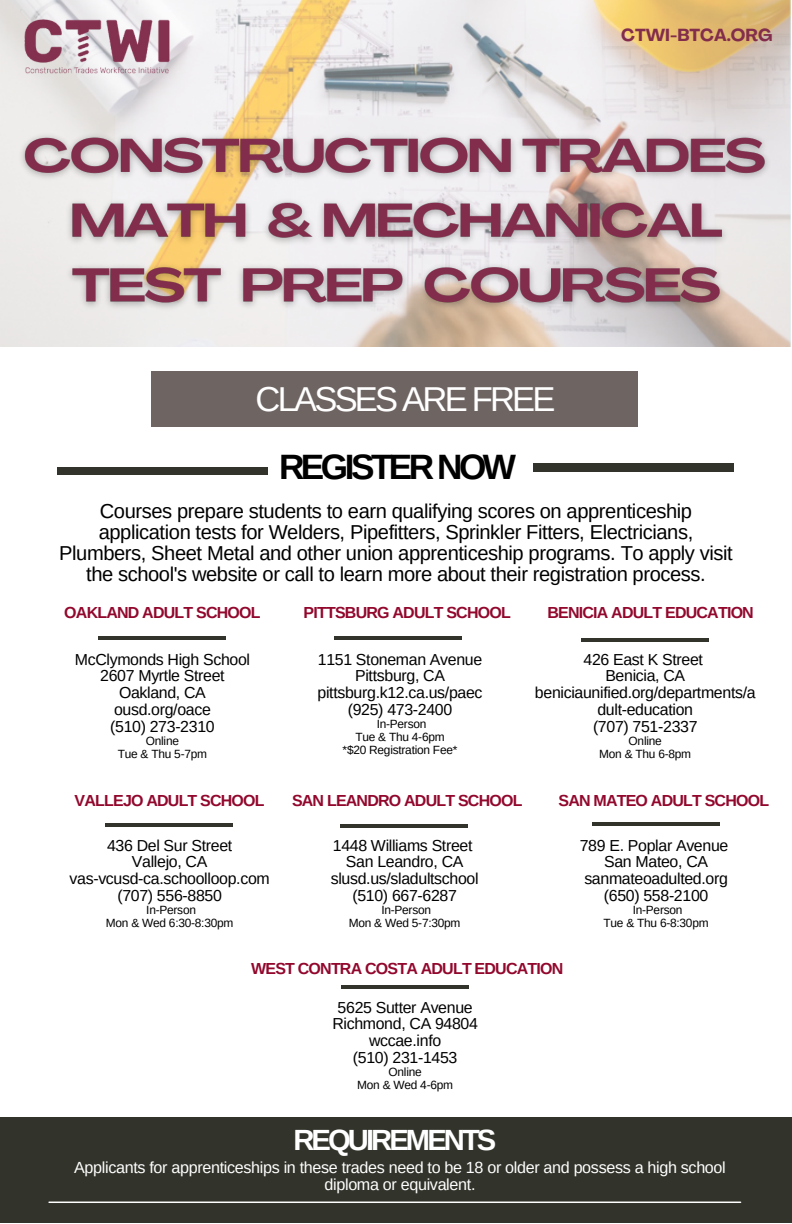
<style>
.page{position:relative;width:792px;height:1224px;background:#fff}
.page>*{position:absolute;margin:0;border:0;box-sizing:border-box;transform-origin:0 0}
.t1{font:700 35.2px "Arimo";letter-spacing:-.1em;color:#000}
.t2{font:34.6px "Arimo";letter-spacing:-.08em;color:#fff}
.t3{font:700 29.2px "Arimo";letter-spacing:-.1em;color:#fff}
.t4{font:20.2px/21px "Arimo";letter-spacing:-.02em;color:#000;text-align:center}
.t5{font:700 17.2px "Agrandir";color:#822d4c}
.t6{font:16.2px/17px "Arimo";letter-spacing:-.02em;color:#fff;text-align:center}
.t7{font:16px/16.8px "Arimo";letter-spacing:-.02em;color:#000;text-align:center}
.t8{font:700 16px "Arimo";letter-spacing:-.05em;color:#92082d}
.t9{font:12px "Arimo";letter-spacing:-.02em;color:#000}
</style>
<div class="page">
<div style="left:152px;top:371px;width:486px;height:56px;background:#6e6563"></div>
<img style="left:0;top:0;width:791px;height:346px">
<div style="left:0;top:1118px;width:792px;height:105px;background:#32332a"></div>
<div style="left:57px;top:467px;width:210px;height:8px;background:#32332a"></div>
<div style="left:534px;top:464px;width:199px;height:7px;background:#32332a"></div>
<hr style="left:335px;top:636px;width:127px;height:3px;background:#32332a">
<hr style="left:581px;top:638px;width:128px;height:3px;background:#32332a">
<hr style="left:106px;top:823px;width:127px;height:3px;background:#32332a">
<hr style="left:592px;top:822px;width:128px;height:3px;background:#32332a">
<hr style="left:341px;top:824px;width:127px;height:3px;background:#32332a">
<hr style="left:98px;top:636px;width:128px;height:3px;background:#32332a">
<hr style="left:341px;top:986px;width:128px;height:3px;background:#32332a">
<hr style="left:49px;top:1202px;width:692px;height:1px;background:#fff">
<img style="left:24px;top:19px;width:146px;height:55px">
<img style="left:11px;top:127px;width:780px;height:201px">
<p class="t5" style="left:621px;top:28px;width:153px">CTWI-BTCA.ORG</p>
<p class="t2" style="left:256px;top:380px;width:302px">CLASSES ARE FREE</p>
<p class="t1" style="left:279px;top:447px;width:239px">REGISTER NOW</p>
<p class="t4" style="left:59px;top:500px;width:675px">Courses prepare students to earn qualifying scores on apprenticeship application tests for Welders, Pipefitters, Sprinkler Fitters, Electricians, Plumbers, Sheet Metal and other union apprenticeship programs. To apply visit the school's website or call to learn more about their registration process.</p>
<p class="t8" style="left:64px;top:604px;width:198px">OAKLAND ADULT SCHOOL</p>
<p class="t7" style="left:75px;top:651px;width:177px">McClymonds High School</p>
<p class="t7" style="left:100px;top:668px;width:126px">2607 Myrtle Street</p>
<p class="t7" style="left:119px;top:684px;width:88px">Oakland, CA</p>
<p class="t7" style="left:114px;top:701px;width:98px">ousd.org/oace</p>
<p class="t7" style="left:110px;top:718px;width:106px">(510) 273-2310</p>
<p class="t9" style="left:146px;top:734px;width:35px">Online</p>
<p class="t9" style="left:118px;top:747px;width:91px">Tue &amp; Thu 5-7pm</p>
<p class="t8" style="left:75px;top:791px;width:192px">VALLEJO ADULT SCHOOL</p>
<p class="t7" style="left:107px;top:837px;width:127px">436 Del Sur Street</p>
<p class="t7" style="left:132px;top:854px;width:77px">Vallejo, CA</p>
<p class="t7" style="left:70px;top:870px;width:202px">vas-vcusd-ca.schoolloop.com</p>
<p class="t7" style="left:117px;top:887px;width:106px">(707) 556-8850</p>
<p class="t9" style="left:146px;top:903px;width:51px">In-Person</p>
<p class="t9" style="left:106px;top:916px;width:129px">Mon &amp; Wed 6:30-8:30pm</p>
<p class="t8" style="left:304px;top:604px;width:209px">PITTSBURG ADULT SCHOOL</p>
<p class="t7" style="left:318px;top:651px;width:166px">1151 Stoneman Avenue<br>Pittsburg, CA</p>
<p class="t7" style="left:318px;top:684px;width:166px">pittsburg.k12.ca.us/paec</p>
<p class="t7" style="left:348px;top:701px;width:106px">(925) 473-2400</p>
<p class="t9" style="left:377px;top:717px;width:51px">In-Person</p>
<p class="t9" style="left:355px;top:730px;width:91px">Tue &amp; Thu 4-6pm</p>
<p class="t9" style="left:343px;top:743px;width:116px">*$20 Registration Fee*</p>
<p class="t8" style="left:292px;top:791px;width:232px">SAN LEANDRO ADULT SCHOOL</p>
<p class="t7" style="left:333px;top:837px;width:141px">1448 Williams Street</p>
<p class="t7" style="left:346px;top:854px;width:119px">San Leandro, CA</p>
<p class="t7" style="left:331px;top:870px;width:149px">slusd.us/sladultschool</p>
<p class="t7" style="left:352px;top:887px;width:106px">(510) 667-6287</p>
<p class="t9" style="left:381px;top:903px;width:51px">In-Person</p>
<p class="t9" style="left:349px;top:916px;width:113px">Mon &amp; Wed 5-7:30pm</p>
<p class="t8" style="left:547px;top:604px;width:208px">BENICIA ADULT EDUCATION</p>
<p class="t7" style="left:584px;top:651px;width:121px">426 East K Street</p>
<p class="t7" style="left:605px;top:668px;width:81px">Benicia, CA</p>
<p class="t7" style="left:535px;top:684px;width:222px">beniciaunified.org/departments/a dult-education</p>
<p class="t7" style="left:593px;top:718px;width:106px">(707) 751-2337</p>
<p class="t9" style="left:629px;top:734px;width:35px">Online</p>
<p class="t9" style="left:599px;top:747px;width:93px">Mon &amp; Thu 6-8pm</p>
<p class="t8" style="left:558px;top:791px;width:212px">SAN MATEO ADULT SCHOOL</p>
<p class="t7" style="left:580px;top:837px;width:150px">789 E. Poplar Avenue</p>
<p class="t7" style="left:584px;top:854px;width:145px">San Mateo, CA sanmateoadulted.org</p>
<p class="t7" style="left:604px;top:887px;width:106px">(650) 558-2100</p>
<p class="t9" style="left:633px;top:903px;width:51px">In-Person</p>
<p class="t9" style="left:604px;top:916px;width:107px">Tue &amp; Thu 6-8:30pm</p>
<p class="t8" style="left:251px;top:959px;width:314px">WEST CONTRA COSTA ADULT EDUCATION</p>
<p class="t7" style="left:338px;top:999px;width:137px">5625 Sutter Avenue</p>
<p class="t7" style="left:332px;top:1015px;width:147px">Richmond, CA 94804</p>
<p class="t7" style="left:369px;top:1032px;width:74px">wccae.info</p>
<p class="t7" style="left:353px;top:1049px;width:106px">(510) 231-1453</p>
<p class="t9" style="left:389px;top:1065px;width:35px">Online</p>
<p class="t9" style="left:357px;top:1078px;width:97px">Mon &amp; Wed 4-6pm</p>
<p class="t3" style="left:293px;top:1124px;width:205px">REQUIREMENTS</p>
<p class="t6" style="left:74px;top:1158px;width:653px">Applicants for apprenticeships in these trades need to be 18 or older and possess a high school diploma or equivalent.</p>
</div>
